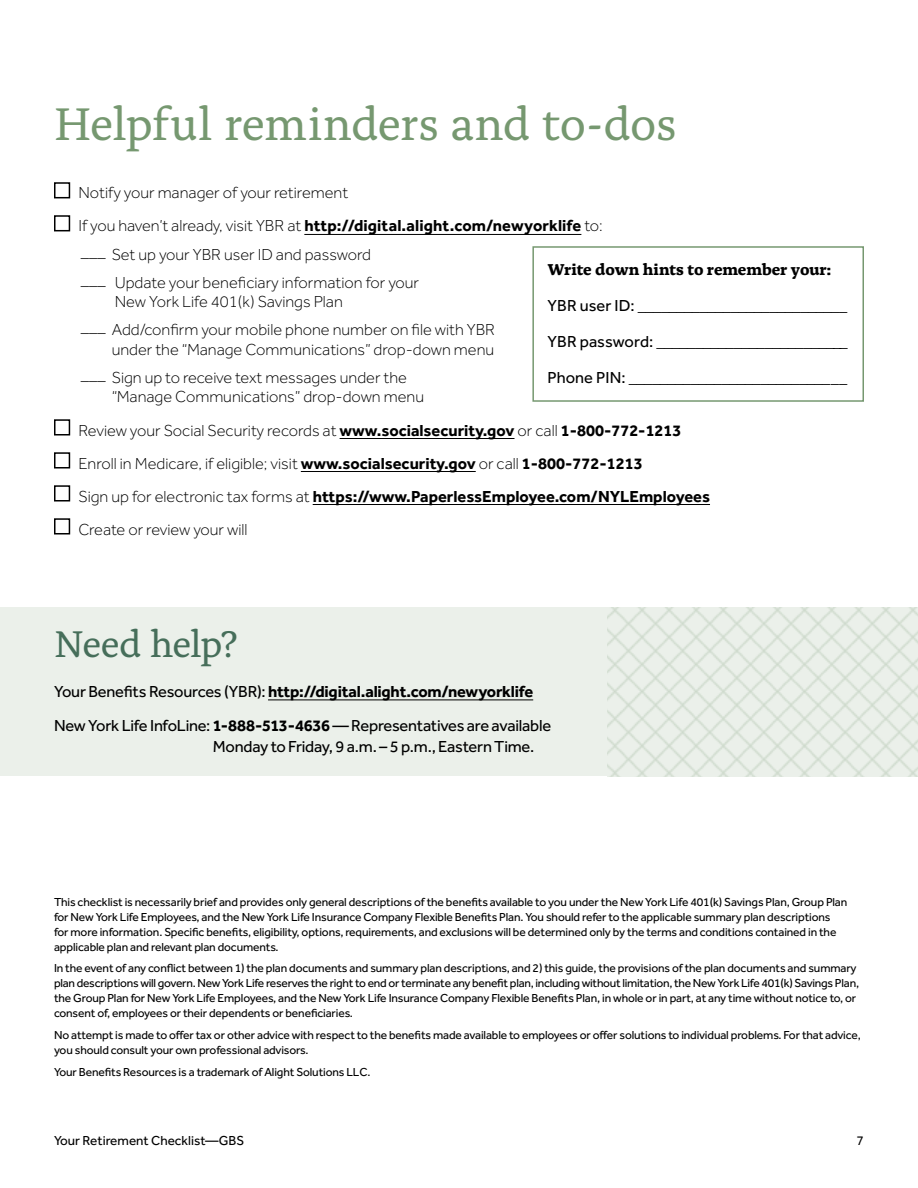
<style>
.page{position:relative;width:918px;height:1188px;background:#fff}
.page>*{position:absolute;margin:0;border:0;box-sizing:border-box;transform-origin:0 0}
.t1{font:48px "Alda OT";letter-spacing:-.015em;color:#769870}
.t2{font:39px "Alda OT";letter-spacing:-.03em;color:#466e5a}
.t3{font:300 16.5px/33px "Effra";color:#000}
.t4{font:16.5px/36px "Effra";letter-spacing:-.015em;color:#000}
.t5{font:700 16.5px "Alda OT";letter-spacing:-.005em;color:#000}
.t6{font:13.5px "Effra";color:#000}
.t7{font:12px/15px "Effra";letter-spacing:-.01em;color:#000}
.s1{font-weight:700}
</style>
<div class="page">
<div style="left:0;top:608px;width:918px;height:168px;background:#ebf0ea"></div>
<hr style="left:304px;top:234px;width:277px;height:1px;background:#000">
<hr style="left:340px;top:438px;width:175px;height:1px;background:#000">
<hr style="left:301px;top:471px;width:175px;height:1px;background:#000">
<hr style="left:313px;top:504px;width:397px;height:1px;background:#000">
<div style="left:54px;top:182px;width:16px;height:16px;border:2px solid #000"></div>
<div style="left:54px;top:215px;width:16px;height:16px;border:2px solid #000"></div>
<div style="left:54px;top:419px;width:16px;height:17px;border:2px solid #000"></div>
<div style="left:54px;top:452px;width:16px;height:17px;border:2px solid #000"></div>
<div style="left:54px;top:485px;width:16px;height:17px;border:2px solid #000"></div>
<div style="left:54px;top:518px;width:16px;height:17px;border:2px solid #000"></div>
<hr style="left:268px;top:700px;width:265px;height:1px;background:#000">
<div style="left:532px;top:246px;width:332px;height:156px;border:2px solid #769870"></div>
<img style="left:608px;top:608px;width:310px;height:168px">
<h1 class="t1" style="left:54px;top:104px;width:624px">Helpful reminders and to-dos</h1>
<h3 class="t3" style="left:78px;top:176px;width:526px">Notify your manager of your retirement<br>If you haven’t already, visit YBR at <span class="s1">http://digital.alight.com/newyorklife</span> to:</h3>
<h3 class="t3" style="left:81px;top:240px;width:340px;line-height:28.2px">___ Set up your YBR user ID and password<br>___ Update your beneficiary information for your</h3>
<h3 class="t3" style="left:81px;top:288px;width:416px;line-height:28.2px;text-indent:34px">New York Life 401(k) Savings Plan<br>___ Add/confirm your mobile phone number on file with YBR</h3>
<h3 class="t3" style="left:81px;top:335px;width:415px;line-height:28.2px;text-indent:31px">under the “Manage Communications” drop-down menu ___ Sign up to receive text messages under the</h3>
<p class="t3" style="left:78px;top:380px;width:633px;text-indent:33px">“Manage Communications” drop-down menu<br>Review your Social Security records at <span class="s1">www.socialsecurity.gov</span> or call <span class="s1">1-800-772-1213<br></span>Enroll in Medicare, if eligible; visit <span class="s1">www.socialsecurity.gov</span> or call <span class="s1">1-800-772-1213<br></span>Sign up for electronic tax forms at <span class="s1">https://www.PaperlessEmployee.com/NYLEmployees </span>Create or review your will</p>
<h3 class="t5" style="left:547px;top:263px;width:285px">Write down hints to remember your:</h3>
<h3 class="t4" style="left:547px;top:288px;width:302px;text-align:justify">YBR user ID: ___________________________ YBR password: _________________________ Phone PIN: ____________________________</h3>
<h2 class="t2" style="left:54px;top:628px;width:185px">Need help?</h2>
<h3 class="t4" style="left:54px;top:674px;width:499px;line-height:34.5px">Your Benefits Resources (YBR): <span class="s1">http://digital.alight.com/newyorklife<br></span>New York Life InfoLine: <span class="s1">1-888-513-4636</span> — Representatives are available</h3>
<h3 class="t4" style="left:213px;top:729px;width:323px">Monday to Friday, 9 a.m. – 5 p.m., Eastern Time.</h3>
<p class="t7" style="left:54px;top:894px;width:795px">This checklist is necessarily brief and provides only general descriptions of the benefits available to you under the New York Life 401(k) Savings Plan, Group Plan for New York Life Employees, and the New York Life Insurance Company Flexible Benefits Plan. You should refer to the applicable summary plan descriptions for more information. Specific benefits, eligibility, options, requirements, and exclusions will be determined only by the terms and conditions contained in the applicable plan and relevant plan documents.</p>
<p class="t7" style="left:54px;top:961px;width:807px">In the event of any conflict between 1) the plan documents and summary plan descriptions, and 2) this guide, the provisions of the plan documents and summary plan descriptions will govern. New York Life reserves the right to end or terminate any benefit plan, including without limitation, the New York Life 401(k) Savings Plan, the Group Plan for New York Life Employees, and the New York Life Insurance Company Flexible Benefits Plan, in whole or in part, at any time without notice to, or consent of, employees or their dependents or beneficiaries.</p>
<p class="t7" style="left:54px;top:1028px;width:809px">No attempt is made to offer tax or other advice with respect to the benefits made available to employees or offer solutions to individual problems. For that advice, you should consult your own professional advisors.</p>
<p class="t7" style="left:54px;top:1064px;width:318px">Your Benefits Resources is a trademark of Alight Solutions LLC.</p>
<p class="t6" style="left:54px;top:1132px;width:192px">Your Retirement Checklist—GBS</p>
<p class="t6" style="left:857px;top:1132px;width:9px">7</p>
</div>
